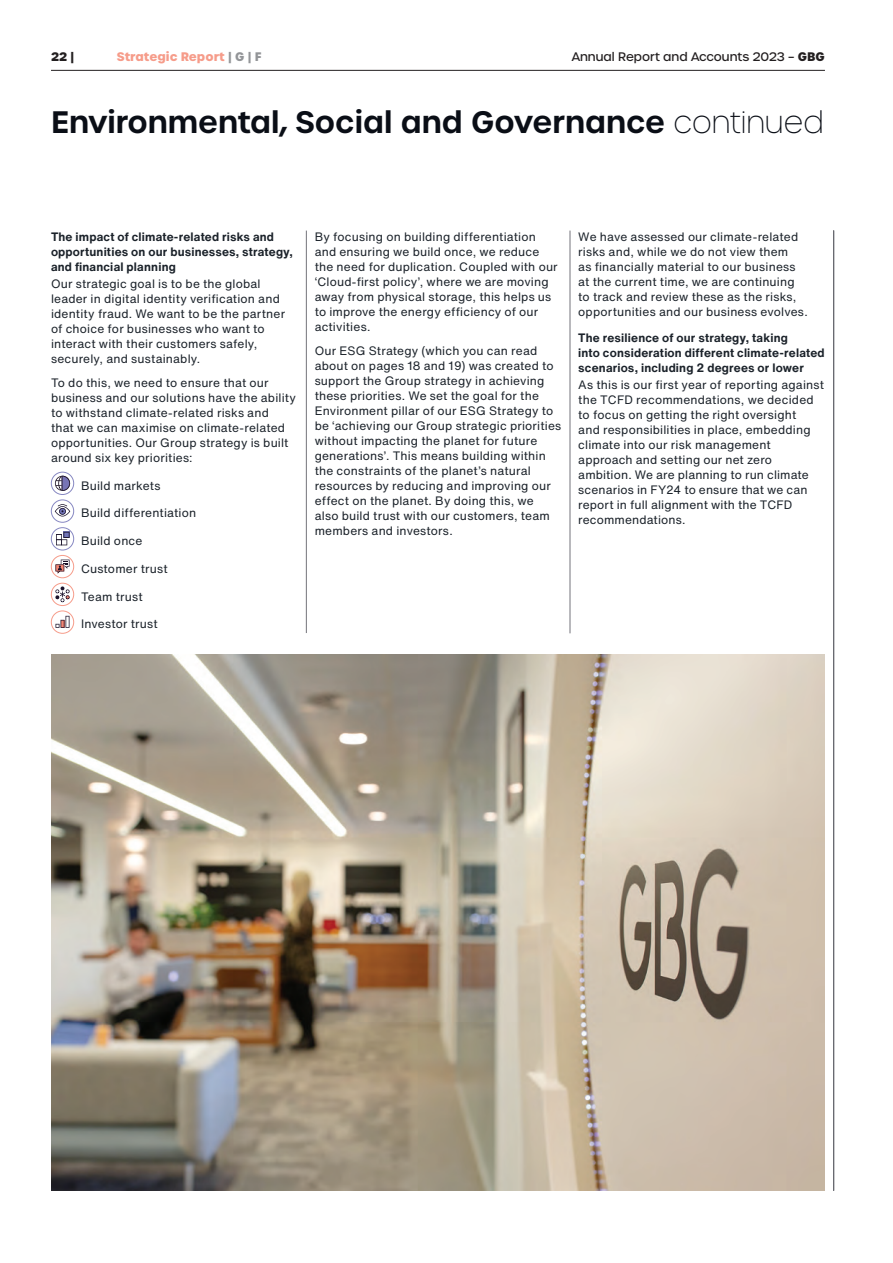
<style>
.page{position:relative;width:893px;height:1263px;background:#fff}
.page>*{position:absolute;margin:0;border:0;box-sizing:border-box;transform-origin:0 0}
.Header_Small{font:600 30px "Urbane";color:#0a0e16}
.Body{font:12px/15px "Helvetica Now Text";letter-spacing:.015em;color:#1b222a}
.Body_header_3{font:700 12px/15px "Helvetica Now Text";letter-spacing:.015em;color:#1b222a}
.t1{font:500 12px "Urbane";color:#231f20}
.t2{font:700 12px "Urbane";color:#f69c8a}
.t3{font:700 12px "Urbane";color:#231f20}
.s1{color:#939598}
.s2{font-weight:700}
.s3{font-weight:100}
</style>
<div class="page">
<hr style="left:833px;top:230px;width:1px;height:961px;background:#0a0e16">
<hr style="left:833px;top:231px;width:1px;height:960px;background:#74747b">
<svg style="left:51px;top:472px;width:23px;height:22px"></svg>
<svg style="left:55px;top:476px;width:15px;height:15px"></svg>
<div style="left:51px;top:472px;width:23px;height:23px;border:1px solid #8788c2;border-radius:50%"></div>
<svg style="left:51px;top:500px;width:23px;height:22px"></svg>
<svg style="left:55px;top:504px;width:15px;height:12px"></svg>
<div style="left:51px;top:500px;width:23px;height:23px;border:1px solid #8788c2;border-radius:50%"></div>
<svg style="left:51px;top:528px;width:23px;height:22px"></svg>
<svg style="left:56px;top:532px;width:14px;height:13px"></svg>
<div style="left:51px;top:527px;width:23px;height:23px;border:1px solid #8788c2;border-radius:50%"></div>
<svg style="left:51px;top:555px;width:23px;height:23px"></svg>
<svg style="left:55px;top:560px;width:15px;height:14px"></svg>
<div style="left:51px;top:555px;width:23px;height:23px;border:1px solid #f69c8a;border-radius:50%"></div>
<svg style="left:51px;top:583px;width:23px;height:22px"></svg>
<svg style="left:55px;top:586px;width:15px;height:16px"></svg>
<div style="left:51px;top:583px;width:23px;height:23px;border:1px solid #f69c8a;border-radius:50%"></div>
<svg style="left:51px;top:611px;width:23px;height:22px"></svg>
<svg style="left:56px;top:616px;width:13px;height:12px"></svg>
<div style="left:51px;top:611px;width:23px;height:23px;border:1px solid #f69c8a;border-radius:50%"></div>
<hr style="left:570px;top:231px;width:1px;height:402px;background:#74747b">
<hr style="left:306px;top:231px;width:1px;height:402px;background:#74747b">
<img style="left:51px;top:655px;width:774px;height:536px">
<hr style="left:51px;top:70px;width:774px;height:1px;background:#231f20">
<p class="t3" style="left:51px;top:48px;width:25px">22 |</p>
<p class="t2" style="left:117px;top:48px;width:146px">Strategic Report <span class="s1">| G | F</span></p>
<p class="t1" style="left:572px;top:49px;width:255px">Annual Report and Accounts 2023 – <span class="s2">GBG</span></p>
<p class="Header_Small" style="left:51px;top:102px;width:774px">Environmental, Social and Governance <span class="s3">continued</span></p>
<p class="Body_header_3" style="left:51px;top:229px;width:243px">The impact of climate-related risks and opportunities on our businesses, strategy, and financial planning</p>
<p class="Body" style="left:51px;top:276px;width:236px">Our strategic goal is to be the global leader in digital identity verification and identity fraud. We want to be the partner of choice for businesses who want to interact with their customers safely, securely, and sustainably.</p>
<p class="Body" style="left:51px;top:375px;width:247px">To do this, we need to ensure that our business and our solutions have the ability to withstand climate-related risks and<br>that we can maximise on climate-related opportunities. Our Group strategy is built around six key priorities:</p>
<p class="Body" style="left:81px;top:477px;width:81px">Build markets</p>
<p class="Body" style="left:81px;top:505px;width:117px">Build differentiation</p>
<p class="Body" style="left:81px;top:533px;width:63px">Build once</p>
<p class="Body" style="left:81px;top:561px;width:88px">Customer trust</p>
<p class="Body" style="left:81px;top:588px;width:63px">Team trust</p>
<p class="Body" style="left:81px;top:616px;width:78px">Investor trust</p>
<p class="Body" style="left:315px;top:229px;width:245px">By focusing on building differentiation and ensuring we build once, we reduce the need for duplication. Coupled with our ‘Cloud-first policy’, where we are moving away from physical storage, this helps us to improve the energy efficiency of our activities.</p>
<p class="Body" style="left:315px;top:342px;width:248px">Our ESG Strategy (which you can read about on pages 18 and 19) was created to support the Group strategy in achieving these priorities. We set the goal for the Environment pillar of our ESG Strategy to be ‘achieving our Group strategic priorities without impacting the planet for future generations’. This means building within the constraints of the planet’s natural resources by reducing and improving our effect on the planet. By doing this, we<br>also build trust with our customers, team members and investors.</p>
<p class="Body" style="left:578px;top:229px;width:231px">We have assessed our climate-related risks and, while we do not view them<br>as financially material to our business at the current time, we are continuing to track and review these as the risks, opportunities and our business evolves.</p>
<p class="Body_header_3" style="left:578px;top:330px;width:248px">The resilience of our strategy, taking<br>into consideration different climate-related scenarios, including 2 degrees or lower</p>
<p class="Body" style="left:578px;top:377px;width:247px">As this is our first year of reporting against the TCFD recommendations, we decided to focus on getting the right oversight<br>and responsibilities in place, embedding climate into our risk management approach and setting our net zero ambition. We are planning to run climate scenarios in FY24 to ensure that we can report in full alignment with the TCFD recommendations.</p>
</div>
